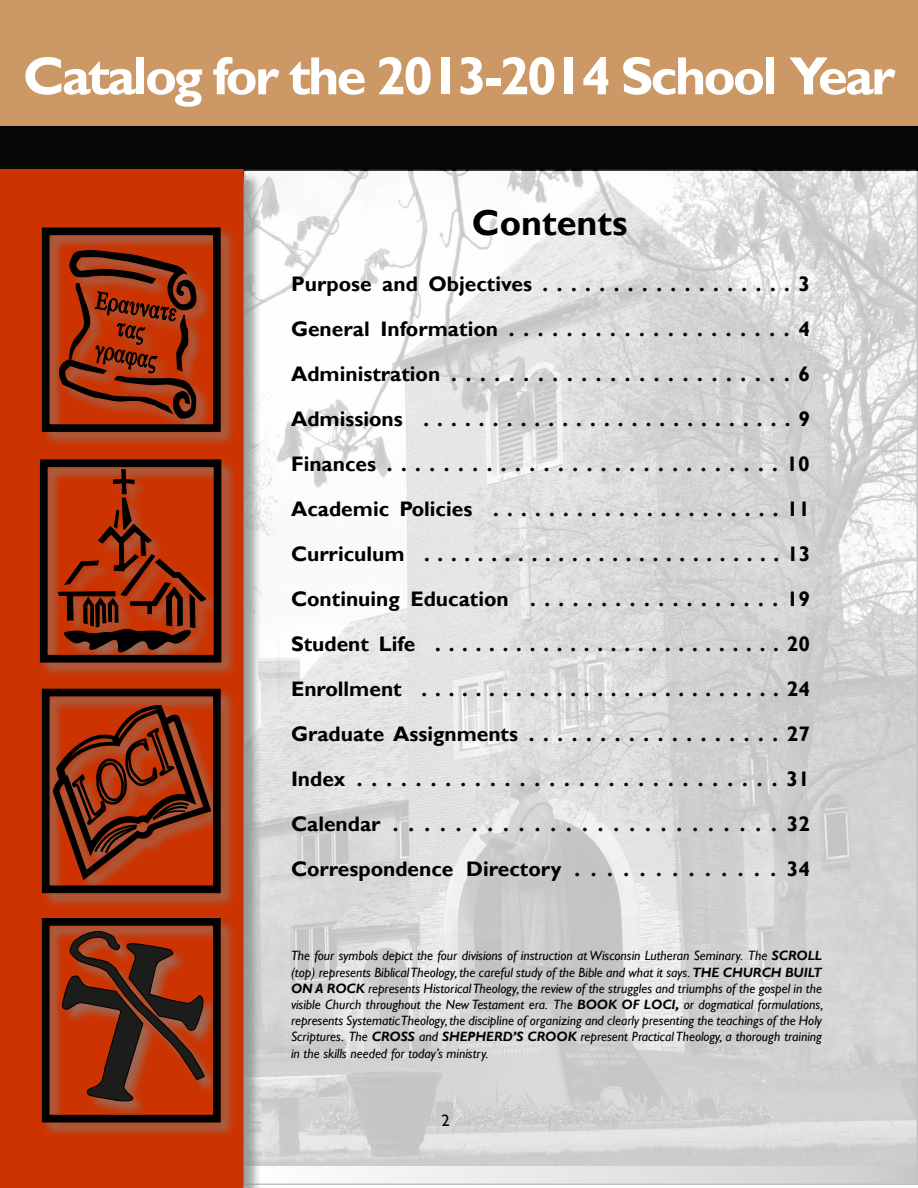
<style>
.page{position:relative;width:918px;height:1188px;background:#fff}
.page>*{position:absolute;margin:0;border:0;box-sizing:border-box;transform-origin:0 0}
.t1{font:700 54px "Gill Sans";letter-spacing:-.05em;color:#fff}
.t2{font:700 36px "Gill Sans";color:#000}
.t3{font:24.75px/25.8px "Galatia SIL";color:#010000;text-align:center;scale:.74 1}
.t4{font:700 21px/45px "Gill Sans";color:#000;text-align:justify}
.t5{font:16.5px "Gill Sans";color:#000}
.t6{font:italic 13.5px/16.2px "Gill Sans";color:#000;text-align:justify}
.s1{font-weight:700}
</style>
<div class="page">
<div style="left:0;top:112px;width:918px;height:58px;background:#060606"></div>
<img style="left:262px;top:171px;width:653px;height:994px">
<div style="left:2px;top:172px;width:260px;height:1016px;background:#838a8a;opacity:.75"></div>
<div style="left:0;top:169px;width:243px;height:1019px;background:#c30"></div>
<div style="left:39px;top:227px;width:198px;height:911px;background:#838a8a;opacity:.6"></div>
<div style="left:42px;top:227px;width:179px;height:205px;border:8px solid #000"></div>
<svg style="left:53px;top:249px;width:148px;height:149px"></svg>
<svg style="left:51px;top:927px;width:161px;height:187px"></svg>
<img style="left:39px;top:398px;width:217px;height:385px">
<svg style="left:58px;top:470px;width:148px;height:191px"></svg>
<svg style="left:45px;top:686px;width:173px;height:198px"></svg>
<div style="left:42px;top:918px;width:179px;height:205px;border:8px solid #000"></div>
<div style="left:42px;top:689px;width:179px;height:204px;border:8px solid #000"></div>
<div style="left:0;top:0;width:918px;height:126px;background:#c96"></div>
<h1 class="t1" style="left:23px;top:44px;width:874px">Catalog for the 2013-2014 School Year</h1>
<h3 class="t3" style="left:98px;top:287px;width:112px;rotate:9deg">Εραυνατε</h3>
<h3 class="t3" style="left:103px;top:311px;width:86px;rotate:11deg">τας γραφας</h3>
<h2 class="t2" style="left:472px;top:201px;width:157px">Contents</h2>
<p class="t4" style="left:291px;top:261px;width:521px">Purpose and Objectives . . . . . . . . . . . . . . . . . . 3<br>General Information . . . . . . . . . . . . . . . . . . . . 4<br>Administration . . . . . . . . . . . . . . . . . . . . . . . . 6<br>Admissions . . . . . . . . . . . . . . . . . . . . . . . . . . . 9<br>Finances . . . . . . . . . . . . . . . . . . . . . . . . . . . . 10<br>Academic Policies . . . . . . . . . . . . . . . . . . . . . 11<br>Curriculum . . . . . . . . . . . . . . . . . . . . . . . . . . . 13<br>Continuing Education . . . . . . . . . . . . . . . . . . 19<br>Student Life . . . . . . . . . . . . . . . . . . . . . . . . . . 20<br>Enrollment . . . . . . . . . . . . . . . . . . . . . . . . . . . 24<br>Graduate Assignments . . . . . . . . . . . . . . . . . . 27<br>Index . . . . . . . . . . . . . . . . . . . . . . . . . . . . . 31<br>Calendar . . . . . . . . . . . . . . . . . . . . . . . . . 32<br>Correspondence Directory . . . . . . . . . . . . . 34</p>
<p class="t6" style="left:291px;top:948px;width:534px">The four symbols depict the four divisions of instruction at Wisconsin Lutheran Seminary. The <span class="s1">SCROLL </span>(top) represents Biblical Theology, the careful study of the Bible and what it says. <span class="s1">THE CHURCH BUILT ON A ROCK</span> represents Historical Theology, the review of the struggles and triumphs of the gospel in the visible Church throughout the New Testament era. The <span class="s1">BOOK OF LOCI,</span> or dogmatical formulations, represents Systematic Theology, the discipline of organizing and clearly presenting the teachings of the Holy Scriptures. The <span class="s1">CROSS</span> and <span class="s1">SHEPHERD’S CROOK</span> represent Practical Theology, a thorough training in the skills needed for today’s ministry.</p>
<p class="t5" style="left:441px;top:1111px;width:10px">2</p>
</div>
